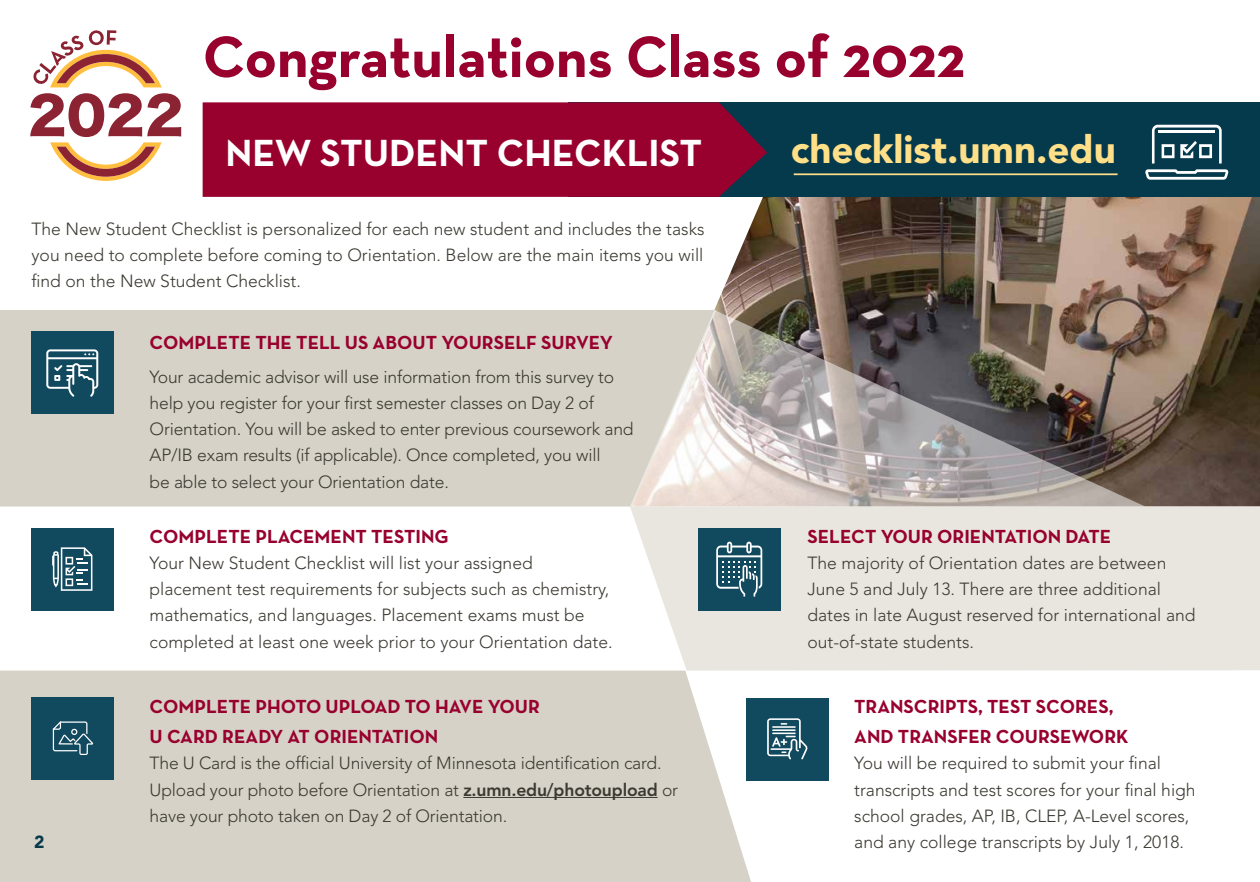
<style>
.page{position:relative;width:1260px;height:882px;background:#fff}
.page>*{position:absolute;margin:0;border:0;box-sizing:border-box;transform-origin:0 0}
.t1{font:700 59.5px "Neutraface Text";color:#98002e}
.t2{font:700 38.5px "Neutraface Text";color:#fff}
.t3{font:900 38.5px "Avenir";color:#ffdf87}
.t4{font:700 19.25px/29.8px "Neutraface Text";color:#98002e}
.t5{font:300 17.5px/26.2px "Avenir";color:#3b3931}
.t6{font:900 17.5px "Avenir";color:#05394c}
.s1{font-weight:800}
</style>
<div class="page">
<img style="left:714px;top:197px;width:546px;height:310px">
<div style="left:630px;top:507px;width:630px;height:164px;background:#e9e6e0"></div>
<div style="left:0;top:310px;width:630px;height:197px;background:#d6d2c7"></div>
<img style="left:630px;top:310px;width:515px;height:197px">
<div style="left:0;top:671px;width:751px;height:211px;background:#d6d2c7"></div>
<div style="left:568px;top:102px;width:692px;height:95px;background:#05394c"></div>
<div style="left:203px;top:102px;width:564px;height:95px;background:#98002e"></div>
<div style="left:32px;top:331px;width:82px;height:83px;background:#11495e"></div>
<div style="left:32px;top:528px;width:82px;height:83px;background:#11495e"></div>
<div style="left:32px;top:697px;width:82px;height:83px;background:#11495e"></div>
<div style="left:698px;top:528px;width:83px;height:83px;background:#11495e"></div>
<div style="left:746px;top:698px;width:83px;height:83px;background:#11495e"></div>
<hr style="left:463px;top:797px;width:195px;height:1px;background:#3b3931">
<svg style="left:767px;top:718px;width:41px;height:41px"></svg>
<svg style="left:53px;top:721px;width:40px;height:34px"></svg>
<svg style="left:46px;top:349px;width:52px;height:48px"></svg>
<svg style="left:716px;top:542px;width:46px;height:55px"></svg>
<svg style="left:52px;top:547px;width:40px;height:44px"></svg>
<svg style="left:1145px;top:125px;width:83px;height:55px"></svg>
<hr style="left:1158px;top:130px;width:57px;height:3px;background:#fff">
<hr style="left:794px;top:173px;width:324px;height:2px;background:#ffdf87">
<svg style="left:33px;top:30px;width:129px;height:57px"></svg>
<svg style="left:30px;top:93px;width:151px;height:88px"></svg>
<h1 class="t1" style="left:203px;top:18px;width:764px">Congratulations Class of 2022</h1>
<h2 class="t2" style="left:226px;top:128px;width:478px">NEW STUDENT CHECKLIST</h2>
<p class="t5" style="left:32px;top:215px;width:675px;text-align:justify">The New Student Checklist is personalized for each new student and includes the tasks you need to complete before coming to Orientation. Below are the main items you will find on the New Student Checklist.</p>
<p class="t4" style="left:150px;top:327px;width:465px">COMPLETE THE TELL US ABOUT YOURSELF SURVEY</p>
<p class="t5" style="left:150px;top:363px;width:485px">Your academic advisor will use information from this survey to help you register for your first semester classes on Day 2 of Orientation. You will be asked to enter previous coursework and AP/IB exam results (if applicable). Once completed, you will<br>be able to select your Orientation date.</p>
<p class="t4" style="left:150px;top:521px;width:301px">COMPLETE PLACEMENT TESTING</p>
<p class="t5" style="left:150px;top:550px;width:465px">Your New Student Checklist will list your assigned placement test requirements for subjects such as chemistry, mathematics, and languages. Placement exams must be completed at least one week prior to your Orientation date.</p>
<p class="t6" style="left:34px;top:831px;width:12px">2</p>
<p class="t4" style="left:150px;top:692px;width:392px">COMPLETE PHOTO UPLOAD TO HAVE YOUR<br>U CARD READY AT ORIENTATION</p>
<p class="t5" style="left:150px;top:750px;width:530px">The U Card is the official University of Minnesota identification card.<br>Upload your photo before Orientation at <span class="s1">z.umn.edu/photoupload</span> or have your photo taken on Day 2 of Orientation.</p>
<h2 class="t3" style="left:791px;top:126px;width:327px">checklist.umn.edu</h2>
<p class="t4" style="left:807px;top:521px;width:305px">SELECT YOUR ORIENTATION DATE</p>
<p class="t5" style="left:807px;top:550px;width:390px">The majority of Orientation dates are between June 5 and July 13. There are three additional dates in late August reserved for international and out-of-state students.</p>
<p class="t4" style="left:854px;top:692px;width:276px">TRANSCRIPTS, TEST SCORES,<br>AND TRANSFER COURSEWORK</p>
<p class="t5" style="left:854px;top:750px;width:343px">You will be required to submit your final transcripts and test scores for your final high school grades, AP, IB, CLEP, A-Level scores, and any college transcripts by July 1, 2018.</p>
</div>
